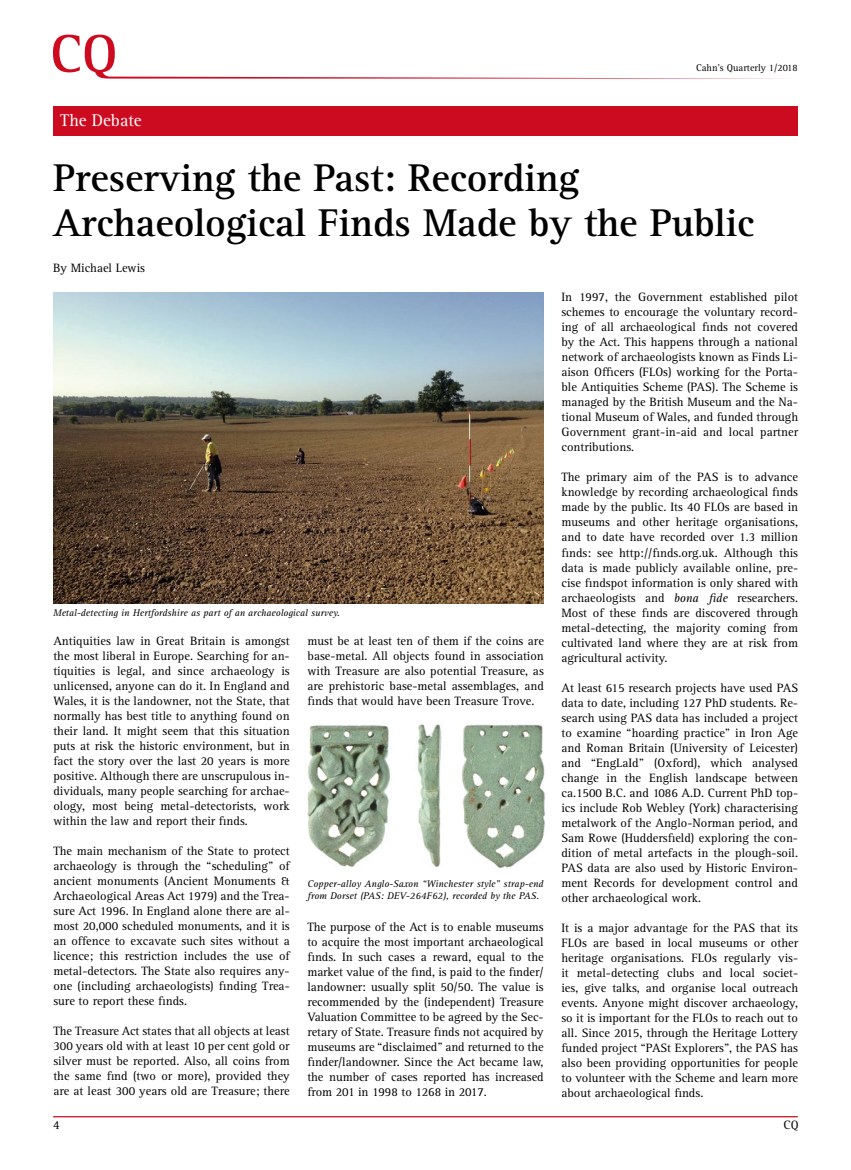
<style>
.page{position:relative;width:851px;height:1170px;background:#fff}
.page>*{position:absolute;margin:0;border:0;box-sizing:border-box;transform-origin:0 0}
.t1{font:700 40px/45px "Rotis Serif Std";letter-spacing:-.005em;color:#000}
.t2{font:17.5px "Rotis Serif Std";color:#fff}
.t3{font:12.5px/15px "Rotis Serif Std";color:#000;text-align:justify}
.t4{font:italic 10px/12px "Rotis Serif Std";color:#000}
.t5{font:10px "Rotis Serif Std";color:#000}
.s1{font-style:italic}
</style>
<div class="page">
<hr style="left:53px;top:1115px;width:744px;height:2px;background:#cd0b20">
<svg style="left:53px;top:35px;width:731px;height:44px"></svg>
<div style="left:53px;top:106px;width:745px;height:30px;background:#cd0b20"></div>
<img style="left:53px;top:292px;width:490px;height:311px">
<img style="left:307px;top:724px;width:238px;height:144px">
<h2 class="t2" style="left:60px;top:110px;width:83px">The Debate</h2>
<p class="t5" style="left:696px;top:62px;width:103px">Cahn’s Quarterly 1/2018</p>
<h1 class="t1" style="left:53px;top:156px;width:702px">Preserving the Past: Recording<br>Archaeological Finds Made by the Public</h1>
<p class="t3" style="left:53px;top:261px;width:93px">By Michael Lewis</p>
<p class="t4" style="left:53px;top:607px;width:288px">Metal-detecting in Hertfordshire as part of an archaeological survey.</p>
<p class="t3" style="left:307px;top:633px;width:238px">must be at least ten of them if the coins are base-metal. All objects found in association with Treasure are also potential Treasure, as are prehistoric base-metal assemblages, and finds that would have been Treasure Trove.</p>
<p class="t3" style="left:53px;top:633px;width:238px">Antiquities law in Great Britain is amongst the most liberal in Europe. Searching for an&shy;tiquities is legal, and since archaeology is unlicensed, anyone can do it. In England and Wales, it is the landowner, not the State, that normally has best title to anything found on their land. It might seem that this situation puts at risk the historic environment, but in fact the story over the last 20 years is more positive. Although there are unscrupulous in&shy;dividuals, many people searching for archae&shy;ology, most being metal-detectorists, work within the law and report their finds.</p>
<p class="t3" style="left:53px;top:843px;width:238px">The main mechanism of the State to protect archaeology is through the “scheduling” of ancient monuments (Ancient Monuments &amp; Archaeological Areas Act 1979) and the Trea&shy;sure Act 1996. In England alone there are al&shy;most 20,000 scheduled monuments, and it is an offence to excavate such sites without a licence; this restriction includes the use of metal-detectors. The State also requires any&shy;one (including archaeologists) finding Trea&shy;sure to report these finds.</p>
<p class="t3" style="left:53px;top:1023px;width:238px">The Treasure Act states that all objects at least 300 years old with at least 10 per cent gold or silver must be reported. Also, all coins from the same find (two or more), provided they are at least 300 years old are Treasure; there</p>
<p class="t4" style="left:307px;top:877px;width:237px">Copper-alloy Anglo-Saxon “Winchester style” strap-end from Dorset (PAS: DEV-264F62), recorded by the PAS.</p>
<p class="t3" style="left:307px;top:919px;width:238px">The purpose of the Act is to enable museums to acquire the most important archaeological finds. In such cases a reward, equal to the market value of the find, is paid to the finder/ landowner: usually split 50/50. The value is recommended by the (independent) Treasure Valuation Committee to be agreed by the Sec&shy;retary of State. Treasure finds not acquired by museums are “disclaimed” and returned to the finder/landowner. Since the Act became law, the number of cases reported has increased from 201 in 1998 to 1268 in 2017.</p>
<p class="t3" style="left:561px;top:290px;width:238px">In 1997, the Government established pilot schemes to encourage the voluntary record&shy;ing of all archaeological finds not covered by the Act. This happens through a national network of archaeologists known as Finds Li&shy;aison Officers (FLOs) working for the Porta&shy;ble Antiquities Scheme (PAS). The Scheme is managed by the British Museum and the Na&shy;tional Museum of Wales, and funded through Government grant-in-aid and local partner contributions.</p>
<p class="t3" style="left:561px;top:470px;width:238px">The primary aim of the PAS is to advance knowledge by recording archaeological finds made by the public. Its 40 FLOs are based in museums and other heritage organisations, and to date have recorded over 1.3 million finds: see http://finds.org.uk. Although this data is made publicly available online, pre&shy;cise findspot information is only shared with archaeologists and <span class="s1">bona fide</span> researchers.<br>Most of these finds are discovered through metal-detecting, the majority coming from cultivated land where they are at risk from agricultural activity.</p>
<p class="t3" style="left:561px;top:680px;width:238px">At least 615 research projects have used PAS data to date, including 127 PhD students. Re&shy;search using PAS data has included a project to examine “hoarding practice” in Iron Age and Roman Britain (University of Leicester) and “EngLaId” (Oxford), which analysed change in the English landscape between ca.1500 B.C. and 1086 A.D. Current PhD top&shy;ics include Rob Webley (York) characterising metalwork of the Anglo-Norman period, and Sam Rowe (Huddersfield) exploring the con&shy;dition of metal artefacts in the plough-soil.<br>PAS data are also used by Historic Environ&shy;ment Records for development control and other archaeological work.</p>
<p class="t3" style="left:561px;top:920px;width:238px">It is a major advantage for the PAS that its FLOs are based in local museums or other heritage organisations. FLOs regularly vis&shy;it metal-detecting clubs and local societ&shy;ies, give talks, and organise local outreach events. Anyone might discover archaeology, so it is important for the FLOs to reach out to all. Since 2015, through the Heritage Lottery funded project “PASt Explorers”, the PAS has also been providing opportunities for people to volunteer with the Scheme and learn more about archaeological finds.</p>
<p class="t3" style="left:53px;top:1117px;width:8px">4</p>
<p class="t3" style="left:783px;top:1117px;width:17px">CQ</p>
</div>
